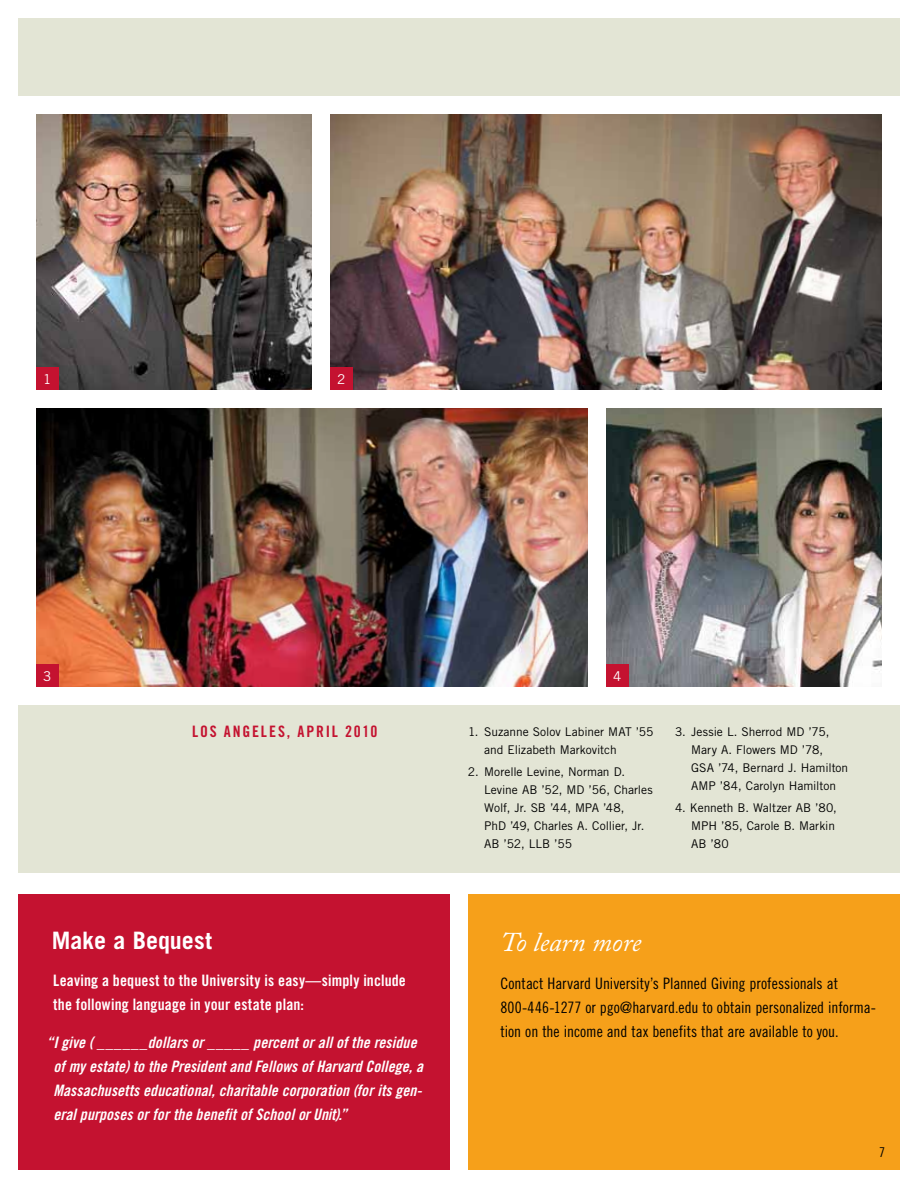
<style>
.page{position:relative;width:918px;height:1188px;background:#fff}
.page>*{position:absolute;margin:0;border:0;box-sizing:border-box;transform-origin:0 0}
.t1{font:italic 27px "Adobe Caslon Pro";letter-spacing:-.005em;color:#fff}
.t2{font:700 24px "Trade Gothic LT Std";color:#fff}
.t3{font:15.75px/24px "Trade Gothic LT Std Bd Cn 20 Obl";letter-spacing:.005em;color:#fff}
.t4{font:15.75px/24px "Trade Gothic LT Std Cn 18";color:#000}
.t5{font:15.75px/24px "Trade Gothic LT Std Bd Cn 20";letter-spacing:.01em;color:#fff}
.t6{font:15.75px "Trade Gothic LT Std Bd Cn 20";letter-spacing:.12em;color:#c41230}
.t7{font:13.5px "Trade Gothic LT Std";color:#fff}
.t8{font:13.5px "Trade Gothic LT Std Cn 18";color:#000}
.t9{font:12px/18px "Trade Gothic LT Std";color:#000}
</style>
<div class="page">
<div style="left:18px;top:18px;width:882px;height:855px;background:#e3e5d5"></div>
<div style="left:18px;top:894px;width:432px;height:276px;background:#c41230"></div>
<div style="left:468px;top:894px;width:432px;height:276px;background:#f6a01a"></div>
<img style="left:37px;top:115px;width:844px;height:275px">
<div style="left:18px;top:96px;width:312px;height:315px;border:18px solid #fff"></div>
<div style="left:312px;top:96px;width:588px;height:315px;border:18px solid #fff"></div>
<img style="left:37px;top:409px;width:550px;height:277px">
<div style="left:18px;top:390px;width:588px;height:315px;border:18px solid #fff"></div>
<img style="left:607px;top:409px;width:274px;height:277px">
<div style="left:588px;top:390px;width:312px;height:315px;border:18px solid #fff"></div>
<div style="left:36px;top:368px;width:22px;height:22px;background:#c41230"></div>
<div style="left:36px;top:664px;width:22px;height:23px;background:#c41230"></div>
<div style="left:606px;top:664px;width:22px;height:23px;background:#c41230"></div>
<div style="left:330px;top:368px;width:22px;height:22px;background:#c41230"></div>
<p class="t7" style="left:43px;top:371px;width:10px">1</p>
<p class="t7" style="left:337px;top:371px;width:10px">2</p>
<p class="t7" style="left:43px;top:668px;width:10px">3</p>
<p class="t7" style="left:613px;top:668px;width:10px">4</p>
<h3 class="t6" style="left:192px;top:722px;width:187px">los angeles, April 2010</h3>
<p class="t9" style="left:484px;top:723px;width:171px;text-indent:-16px">1. Suzanne Solov Labiner MAT ’55 and Elizabeth Markovitch</p>
<p class="t9" style="left:484px;top:763px;width:170px;text-indent:-16px">2. Morelle Levine, Norman D.<br>Levine AB ’52, MD ’56, Charles<br>Wolf, Jr. SB ’44, MPA ’48,<br>PhD ’49, Charles A. Collier, Jr.<br>AB ’52, LLB ’55</p>
<p class="t9" style="left:691px;top:723px;width:159px;text-indent:-16px">3. Jessie L. Sherrod MD ’75,<br>Mary A. Flowers MD ’78,<br>GSA ’74, Bernard J. Hamilton<br>AMP ’84, Carolyn Hamilton</p>
<p class="t9" style="left:691px;top:799px;width:147px;text-indent:-16px">4. Kenneth B. Waltzer AB ’80,<br>MPH ’85, Carole B. Markin<br>AB ’80</p>
<h2 class="t2" style="left:52px;top:926px;width:162px">Make a Bequest</h2>
<h3 class="t5" style="left:53px;top:969px;width:354px">Leaving a bequest to the University is easy—simply include the following language in your estate plan:</h3>
<p class="t3" style="left:53px;top:1030px;width:371px;text-indent:-7px">“I give ( ______dollars or _____ percent or all of the residue of my estate) to the President and Fellows of Harvard College, a Massachusetts educational, charitable corporation (for its gen&shy;eral purposes or for the benefit of School or Unit).”</p>
<h1 class="t1" style="left:500px;top:926px;width:142px">To learn more</h1>
<h3 class="t4" style="left:500px;top:971px;width:377px">Contact Harvard University’s Planned Giving professionals at<br>800-446-1277 or pgo@harvard.edu to obtain personalized informa&shy;tion on the income and tax benefits that are available to you.</h3>
<p class="t8" style="left:879px;top:1144px;width:7px">7</p>
</div>
